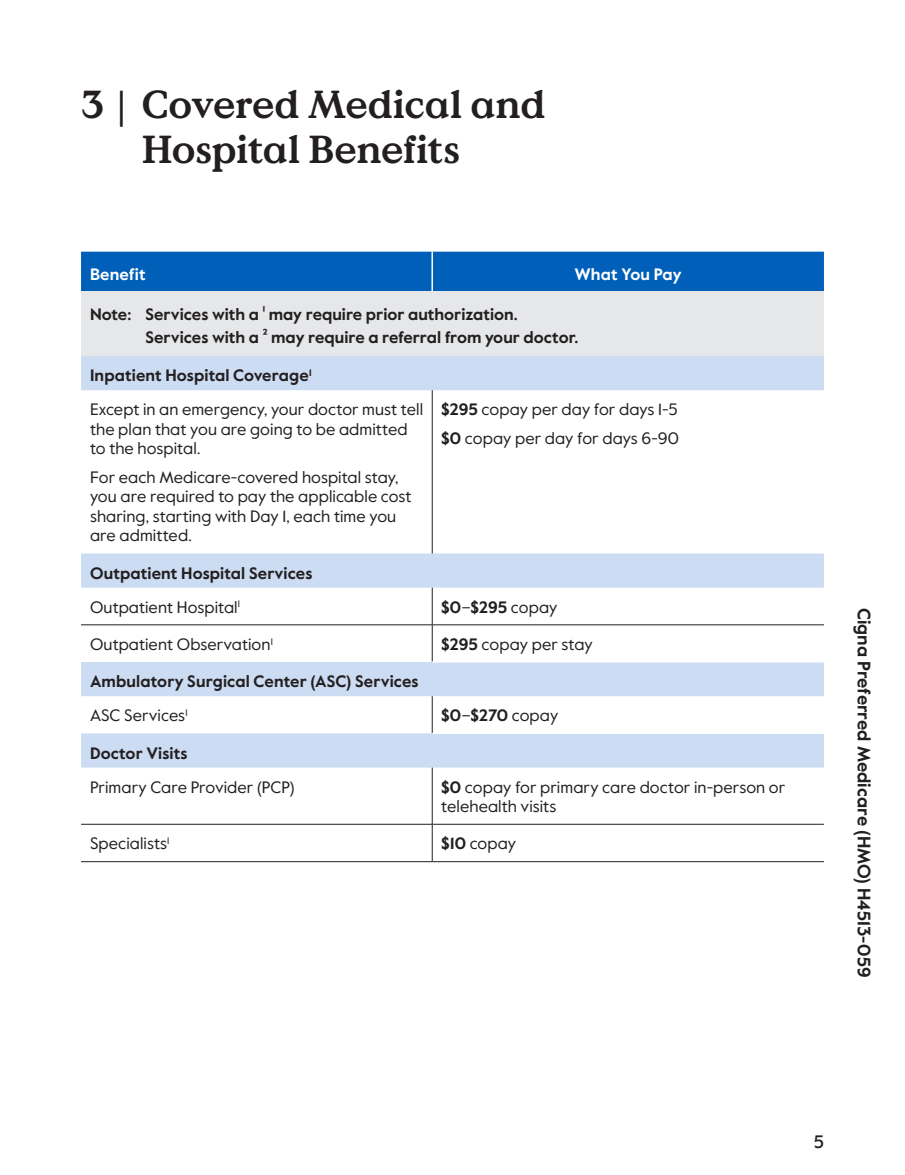
<style>
.page{position:relative;width:905px;height:1175px;background:#fff}
.page>*{position:absolute;margin:0;border:0;box-sizing:border-box;transform-origin:0 0}
.t1{font:700 39px/45px "Value Serif Pro";letter-spacing:-.01em;color:#231f20}
.margin_plan_name{font:700 18px "Value Sans Pro";color:#231f20}
.t2{font:500 18px "Value Sans Pro";color:#231f20}
.table_para{font:16.5px/19.5px "Value Sans Pro";letter-spacing:.005em;color:#231f20}
.table_row_h1{font:700 16.5px "Value Sans Pro";letter-spacing:.005em;color:#231f20}
.table_row_gray{font:700 16.5px "Value Sans Pro";color:#231f20}
.table_para-2{font:700 16.5px "Value Sans Pro";letter-spacing:-.01em;color:#231f20}
.table_col_h1_align_c{font:700 16.5px "Value Sans Pro";color:#fff}
.table_col_h1_align_r{font:700 16.5px "Value Sans Pro";letter-spacing:.01em;color:#fff}
.s1{font-weight:700}
.s2{font-weight:400}
</style>
<div class="page">
<div style="left:81px;top:252px;width:743px;height:40px;background:#005fb9"></div>
<div style="left:81px;top:292px;width:743px;height:64px;background:#e6e7e9"></div>
<svg style="left:81px;top:356px;width:743px;height:411px"></svg>
<hr style="left:81px;top:624px;width:351px;height:1px;background:#231f20">
<hr style="left:432px;top:624px;width:392px;height:1px;background:#231f20">
<hr style="left:81px;top:824px;width:351px;height:1px;background:#231f20">
<hr style="left:432px;top:824px;width:392px;height:1px;background:#231f20">
<hr style="left:432px;top:390px;width:1px;height:163px;background:#231f20">
<hr style="left:432px;top:587px;width:1px;height:37px;background:#231f20">
<hr style="left:432px;top:625px;width:1px;height:37px;background:#231f20">
<hr style="left:432px;top:696px;width:1px;height:37px;background:#231f20">
<hr style="left:432px;top:767px;width:1px;height:57px;background:#231f20">
<hr style="left:432px;top:824px;width:1px;height:37px;background:#231f20">
<hr style="left:432px;top:661px;width:392px;height:1px;background:#fff">
<hr style="left:432px;top:733px;width:392px;height:1px;background:#fff">
<hr style="left:81px;top:861px;width:351px;height:1px;background:#231f20">
<hr style="left:432px;top:861px;width:392px;height:1px;background:#231f20">
<hr style="left:431px;top:252px;width:2px;height:40px;background:#fff">
<p class="t1" style="left:142px;top:84px;width:405px;text-indent:-61px">3 | Covered Medical and<br>Hospital Benefits</p>
<p class="table_col_h1_align_r" style="left:90px;top:264px;width:57px">Benefit</p>
<p class="table_col_h1_align_c" style="left:574px;top:264px;width:109px">What You Pay</p>
<p class="table_row_gray" style="left:90px;top:304px;width:429px">Note: Services with a ¹ may require prior authorization.</p>
<p class="table_row_gray" style="left:146px;top:327px;width:434px">Services with a ² may require a referral from your doctor.</p>
<p class="table_row_h1" style="left:90px;top:365px;width:223px">Inpatient Hospital Coverage<sup>1</sup></p>
<p class="table_para" style="left:90px;top:400px;width:334px">Except in an emergency, your doctor must tell the plan that you are going to be admitted to the hospital.</p>
<p class="table_para" style="left:90px;top:468px;width:323px">For each Medicare-covered hospital stay, you are required to pay the applicable cost sharing, starting with Day 1, each time you are admitted.</p>
<p class="table_para" style="left:441px;top:400px;width:238px"><span class="s1">$295</span> copay per day for days 1-5</p>
<p class="table_para" style="left:441px;top:429px;width:239px"><span class="s1">$0</span> copay per day for days 6-90</p>
<p class="table_row_h1" style="left:90px;top:563px;width:224px">Outpatient Hospital Services</p>
<p class="table_para" style="left:90px;top:597px;width:151px">Outpatient Hospital<sup>1</sup></p>
<p class="table_para-2" style="left:441px;top:597px;width:118px">$0<span class="s2">–</span>$295 <span class="s2">copay</span></p>
<p class="table_para" style="left:90px;top:635px;width:184px">Outpatient Observation<sup>1</sup></p>
<p class="table_para" style="left:441px;top:635px;width:153px"><span class="s1">$295</span> copay per stay</p>
<p class="table_row_h1" style="left:90px;top:671px;width:330px">Ambulatory Surgical Center (ASC) Services</p>
<p class="table_para" style="left:90px;top:706px;width:99px">ASC Services<sup>1</sup></p>
<p class="table_para-2" style="left:441px;top:705px;width:119px">$0<span class="s2">–</span>$270 <span class="s2">copay</span></p>
<p class="table_row_h1" style="left:90px;top:743px;width:99px">Doctor Visits</p>
<p class="table_para" style="left:90px;top:777px;width:206px">Primary Care Provider (PCP)</p>
<p class="table_para" style="left:441px;top:777px;width:345px"><span class="s1">$0</span> copay for primary care doctor in-person or telehealth visits</p>
<p class="table_para" style="left:90px;top:834px;width:81px">Specialists<sup>1</sup></p>
<p class="table_para" style="left:441px;top:834px;width:76px"><span class="s1">$10</span> copay</p>
<p class="margin_plan_name" style="left:874px;top:608px;width:371px;rotate:90deg">Cigna Preferred Medicare (HMO) H4513-059</p>
<p class="t2" style="left:814px;top:1130px;width:11px">5</p>
</div>
